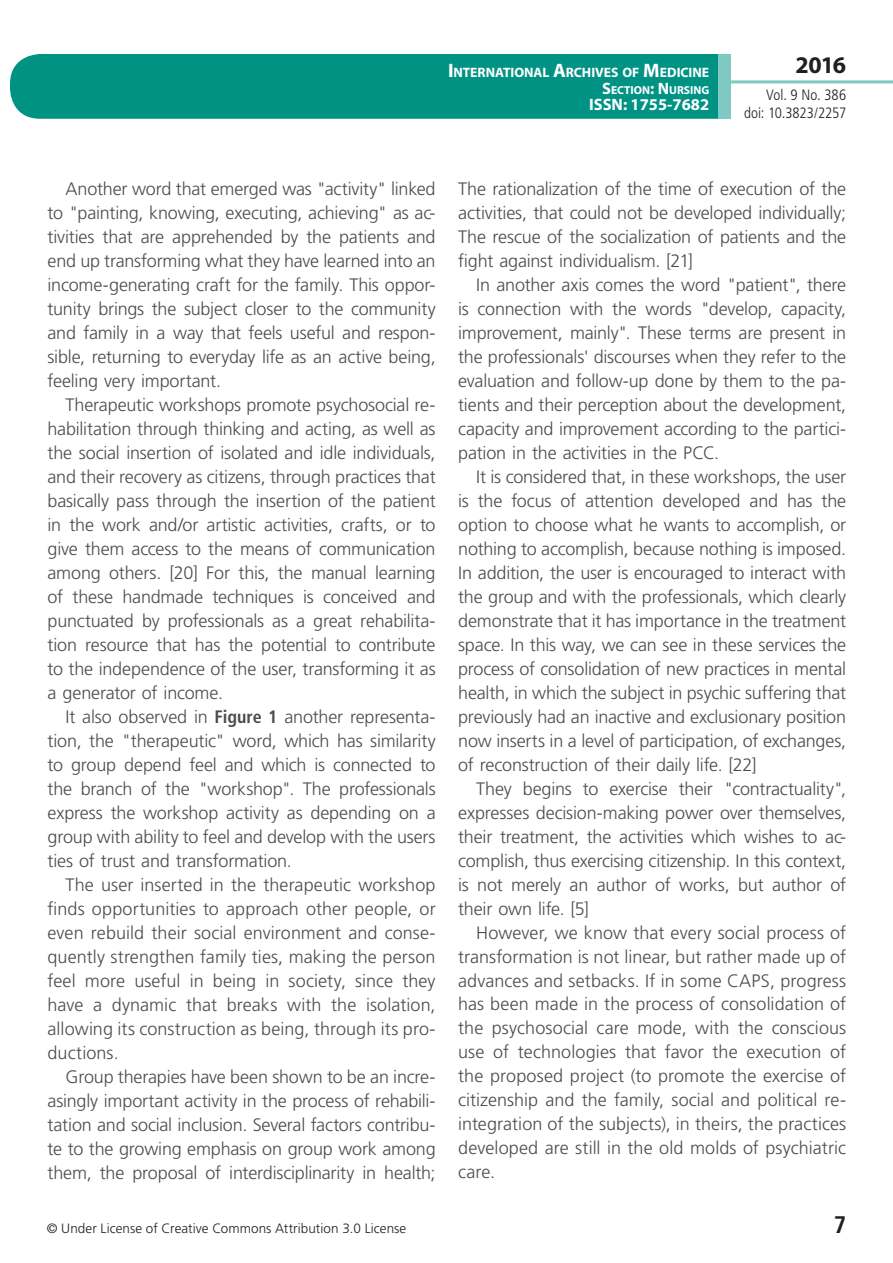
<style>
.page{position:relative;width:893px;height:1263px;background:#fff}
.page>*{position:absolute;margin:0;border:0;box-sizing:border-box;transform-origin:0 0}
.t1{font:700 24px "Myriad Pro";color:#231f20}
.t2{font:700 condensed 24px "Frutiger LT Std";color:#231f20}
.t3{font:300 18px/24px "Frutiger LT Std";letter-spacing:-.01em;color:#4b4c4d;text-align:justify}
.t4{font:700 16.5px "Myriad Pro";color:#fff}
.t5{font:300 condensed 15px/18px "Frutiger LT Std";color:#231f20;text-align:right}
.t6{font:700 13.65px "Myriad Pro";letter-spacing:-.005em;color:#fff}
.t7{font:300 13.5px "Frutiger LT Std";letter-spacing:.005em;color:#231f20}
.t8{font:700 11.55px "Myriad Pro";color:#fff}
.s1{font-size:19.5px}
.s2{font-size:16.5px}
.s3{font-weight:700;font-stretch:condensed}
</style>
<div class="page">
<div style="left:10px;top:54px;width:775px;height:65px;background:#009384;border-radius:30px"></div>
<div style="left:732px;top:0;width:161px;height:157px;background:#fff"></div>
<hr style="left:730px;top:80px;width:163px;height:3px;background:#80c9c2">
<div style="left:718px;top:54px;width:13px;height:65px;background:#80c9c2"></div>
<p class="t6" style="left:448px;top:64px;width:263px"><span class="s1">I</span>NTERNATIONAL <span class="s1">A</span>RCHIVES OF <span class="s1">M</span>EDICINE</p>
<p class="t8" style="left:602px;top:82px;width:109px"><span class="s2">S</span>ECTION<span class="s2">: N</span> URSING</p>
<p class="t4" style="left:589px;top:94px;width:122px">ISSN: 1755-7682</p>
<h1 class="t1" style="left:795px;top:49px;width:52px">2016</h1>
<p class="t5" style="left:744px;top:86px;width:104px">Vol. 9 No. 386 doi: 10.3823/2257</p>
<p class="t3" style="left:48px;top:177px;width:390px;text-indent:18px">Another word that emerged was "activity" linked to "painting, knowing, executing, achieving" as ac&shy;tivities that are apprehended by the patients and end up transforming what they have learned into an income-generating craft for the family. This oppor&shy;tunity brings the subject closer to the community and family in a way that feels useful and respon&shy;sible, returning to everyday life as an active being, feeling very important.</p>
<p class="t3" style="left:48px;top:393px;width:390px;text-indent:18px">Therapeutic workshops promote psychosocial re&shy;habilitation through thinking and acting, as well as the social insertion of isolated and idle individuals, and their recovery as citizens, through practices that basically pass through the insertion of the patient in the work and/or artistic activities, crafts, or to give them access to the means of communication among others. [20] For this, the manual learning of these handmade techniques is conceived and punctuated by professionals as a great rehabilita&shy;tion resource that has the potential to contribute to the independence of the user, transforming it as a generator of income.</p>
<p class="t3" style="left:48px;top:705px;width:390px;text-indent:18px">It also observed in <span class="s3">Figure 1</span> another representa&shy;tion, the "therapeutic" word, which has similarity to group depend feel and which is connected to the branch of the "workshop". The professionals express the workshop activity as depending on a group with ability to feel and develop with the users ties of trust and transformation.</p>
<p class="t3" style="left:48px;top:873px;width:390px;text-indent:18px">The user inserted in the therapeutic workshop finds opportunities to approach other people, or even rebuild their social environment and conse&shy;quently strengthen family ties, making the person feel more useful in being in society, since they have a dynamic that breaks with the isolation, allowing its construction as being, through its pro&shy;ductions.</p>
<p class="t3" style="left:48px;top:1065px;width:390px;text-indent:18px">Group therapies have been shown to be an incre&shy;asingly important activity in the process of rehabili&shy;tation and social inclusion. Several factors contribu&shy;te to the growing emphasis on group work among them, the proposal of interdisciplinarity in health;</p>
<p class="t3" style="left:458px;top:177px;width:390px">The rationalization of the time of execution of the activities, that could not be developed individually; The rescue of the socialization of patients and the fight against individualism. [21]</p>
<p class="t3" style="left:458px;top:273px;width:390px;text-indent:18px">In another axis comes the word "patient", there is connection with the words "develop, capacity, improvement, mainly". These terms are present in the professionals' discourses when they refer to the evaluation and follow-up done by them to the pa&shy;tients and their perception about the development, capacity and improvement according to the partici&shy;pation in the activities in the PCC.</p>
<p class="t3" style="left:458px;top:465px;width:390px;text-indent:18px">It is considered that, in these workshops, the user is the focus of attention developed and has the option to choose what he wants to accomplish, or nothing to accomplish, because nothing is imposed.<br>In addition, the user is encouraged to interact with the group and with the professionals, which clearly demonstrate that it has importance in the treatment space. In this way, we can see in these services the process of consolidation of new practices in mental health, in which the subject in psychic suffering that previously had an inactive and exclusionary position now inserts in a level of participation, of exchanges, of reconstruction of their daily life. [22]</p>
<p class="t3" style="left:458px;top:776px;width:390px;text-indent:18px">They begins to exercise their "contractuality", expresses decision-making power over themselves, their treatment, the activities which wishes to ac&shy;complish, thus exercising citizenship. In this context, is not merely an author of works, but author of their own life. [5]</p>
<p class="t3" style="left:458px;top:920px;width:390px;text-indent:18px">However, we know that every social process of transformation is not linear, but rather made up of advances and setbacks. If in some CAPS, progress has been made in the process of consolidation of the psychosocial care mode, with the conscious use of technologies that favor the execution of the proposed project (to promote the exercise of citizenship and the family, social and political re&shy;integration of the subjects), in theirs, the practices developed are still in the old molds of psychiatric care.</p>
<p class="t7" style="left:47px;top:1220px;width:361px">© Under License of Creative Commons Attribution 3.0 License</p>
<h1 class="t2" style="left:834px;top:1210px;width:14px">7</h1>
</div>
